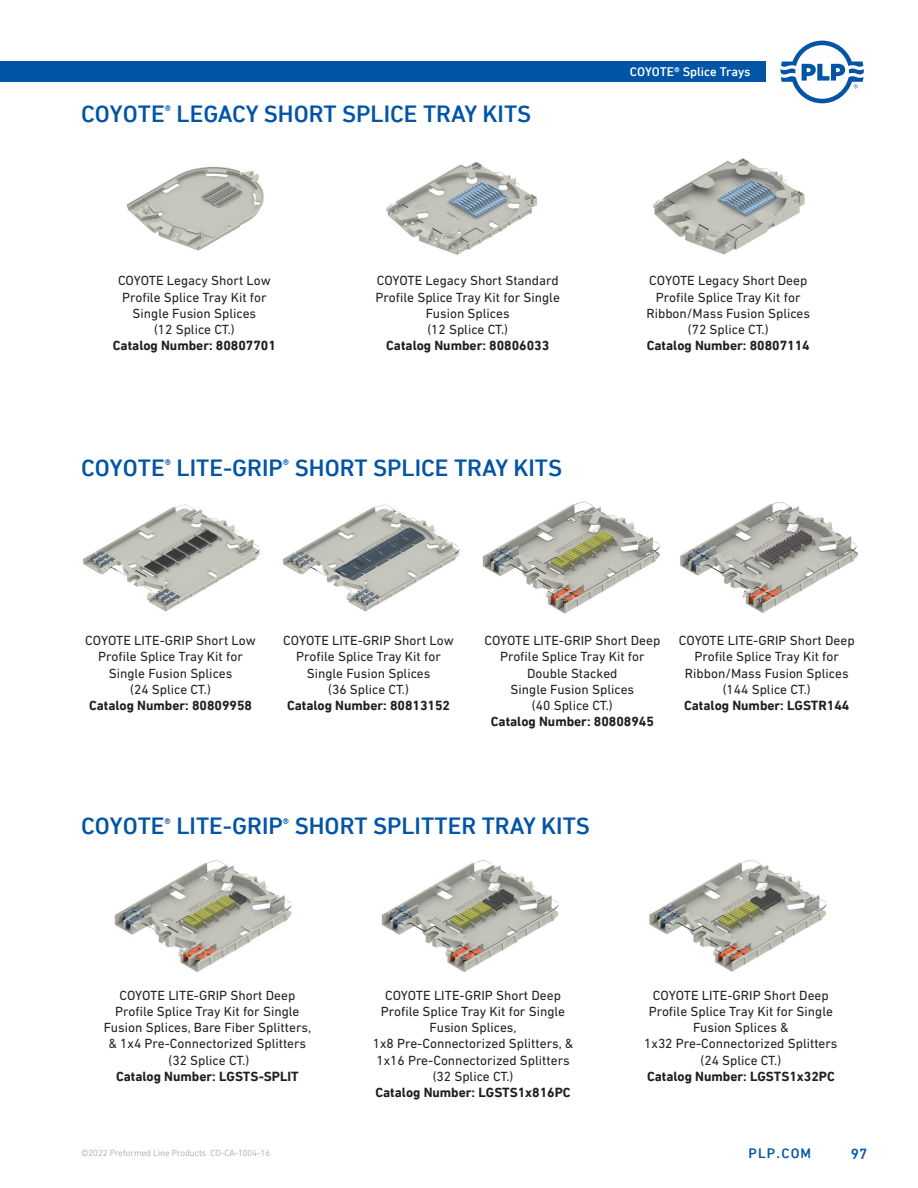
<style>
.page{position:relative;width:918px;height:1188px;background:#fff}
.page>*{position:absolute;margin:0;border:0;box-sizing:border-box;transform-origin:0 0}
.t1{font:500 24px "DIN Next LT Pro";color:#0154a6}
.t2{font:500 15px "DIN Next LT Pro";color:#0154a6}
.t3{font:500 13.95px "DIN Next LT Pro";letter-spacing:.08em;color:#0154a6}
.t4{font:13.5px/16.2px "DIN Next LT Pro";color:#231f20;text-align:center}
.t5{font:700 13.5px "DIN Next LT Pro";color:#231f20}
.t6{font:500 12.75px "DIN Next LT Pro";color:#fff}
.t7{font:300 9px "DIN Next LT Pro";color:#939598}
</style>
<div class="page">
<div style="left:0;top:62px;width:766px;height:20px;background:#0154a6"></div>
<svg style="left:781px;top:41px;width:83px;height:62px"></svg>
<img style="left:126px;top:166px;width:138px;height:85px">
<img style="left:386px;top:162px;width:152px;height:93px">
<img style="left:653px;top:158px;width:152px;height:97px">
<img style="left:83px;top:504px;width:177px;height:108px">
<img style="left:283px;top:504px;width:177px;height:108px">
<img style="left:482px;top:501px;width:178px;height:113px">
<img style="left:680px;top:502px;width:178px;height:111px">
<img style="left:114px;top:860px;width:178px;height:111px">
<img style="left:381px;top:860px;width:178px;height:111px">
<img style="left:649px;top:860px;width:178px;height:111px">
<h1 class="t1" style="left:81px;top:100px;width:452px">COYOTE<sup>®</sup> LEGACY SHORT SPLICE TRAY KITS</h1>
<p class="t4" style="left:118px;top:273px;width:154px">COYOTE Legacy Short Low<br>Profile Splice Tray Kit for<br>Single Fusion Splices<br>(12 Splice CT.)</p>
<p class="t5" style="left:113px;top:338px;width:165px">Catalog Number: 80807701</p>
<p class="t4" style="left:376px;top:273px;width:186px">COYOTE Legacy Short Standard<br>Profile Splice Tray Kit for Single<br>Fusion Splices<br>(12 Splice CT.)</p>
<p class="t5" style="left:386px;top:338px;width:165px">Catalog Number: 80806033</p>
<h1 class="t1" style="left:81px;top:454px;width:483px">COYOTE<sup>®</sup> LITE-GRIP<sup>®</sup> SHORT SPLICE TRAY KITS</h1>
<p class="t6" style="left:630px;top:64px;width:122px">COYOTE® Splice Trays</p>
<p class="t4" style="left:646px;top:273px;width:165px">COYOTE Legacy Short Deep<br>Profile Splice Tray Kit for<br>Ribbon/Mass Fusion Splices (72 Splice CT.)</p>
<p class="t5" style="left:647px;top:338px;width:165px">Catalog Number: 80807114</p>
<p class="t4" style="left:85px;top:632px;width:172px">COYOTE LITE-GRIP Short Low<br>Profile Splice Tray Kit for<br>Single Fusion Splices<br>(24 Splice CT.)</p>
<p class="t5" style="left:89px;top:698px;width:165px">Catalog Number: 80809958</p>
<p class="t4" style="left:283px;top:632px;width:172px">COYOTE LITE-GRIP Short Low<br>Profile Splice Tray Kit for<br>Single Fusion Splices<br>(36 Splice CT.)</p>
<p class="t5" style="left:287px;top:698px;width:165px">Catalog Number: 80813152</p>
<p class="t4" style="left:484px;top:632px;width:177px">COYOTE LITE-GRIP Short Deep<br>Profile Splice Tray Kit for<br>Double Stacked<br>Single Fusion Splices<br>(40 Splice CT.)</p>
<p class="t5" style="left:491px;top:714px;width:165px">Catalog Number: 80808945</p>
<p class="t4" style="left:679px;top:632px;width:177px">COYOTE LITE-GRIP Short Deep<br>Profile Splice Tray Kit for<br>Ribbon/Mass Fusion Splices (144 Splice CT.)</p>
<p class="t5" style="left:684px;top:698px;width:167px">Catalog Number: LGSTR144</p>
<h1 class="t1" style="left:81px;top:812px;width:510px">COYOTE<sup>®</sup> LITE-GRIP<sup>®</sup> SHORT SPLITTER TRAY KITS</h1>
<p class="t4" style="left:104px;top:987px;width:209px">COYOTE LITE-GRIP Short Deep<br>Profile Splice Tray Kit for Single<br>Fusion Splices, Bare Fiber Splitters, &amp; 1x4 Pre-Connectorized Splitters (32 Splice CT.)</p>
<p class="t5" style="left:116px;top:1068px;width:184px">Catalog Number: LGSTS-SPLIT</p>
<p class="t4" style="left:373px;top:987px;width:202px">COYOTE LITE-GRIP Short Deep<br>Profile Splice Tray Kit for Single<br>Fusion Splices,<br>1x8 Pre-Connectorized Splitters, &amp;<br>1x16 Pre-Connectorized Splitters (32 Splice CT.)</p>
<p class="t5" style="left:375px;top:1085px;width:197px">Catalog Number: LGSTS1x816PC</p>
<p class="t4" style="left:644px;top:987px;width:195px">COYOTE LITE-GRIP Short Deep<br>Profile Splice Tray Kit for Single<br>Fusion Splices &amp;<br>1x32 Pre-Connectorized Splitters (24 Splice CT.)</p>
<p class="t5" style="left:647px;top:1068px;width:189px">Catalog Number: LGSTS1x32PC</p>
<p class="t7" style="left:81px;top:1148px;width:191px">©2022 Preformed Line Products CO-CA-1004-16</p>
<p class="t3" style="left:749px;top:1145px;width:64px">PLP.COM</p>
<p class="t2" style="left:851px;top:1145px;width:18px">97</p>
</div>
